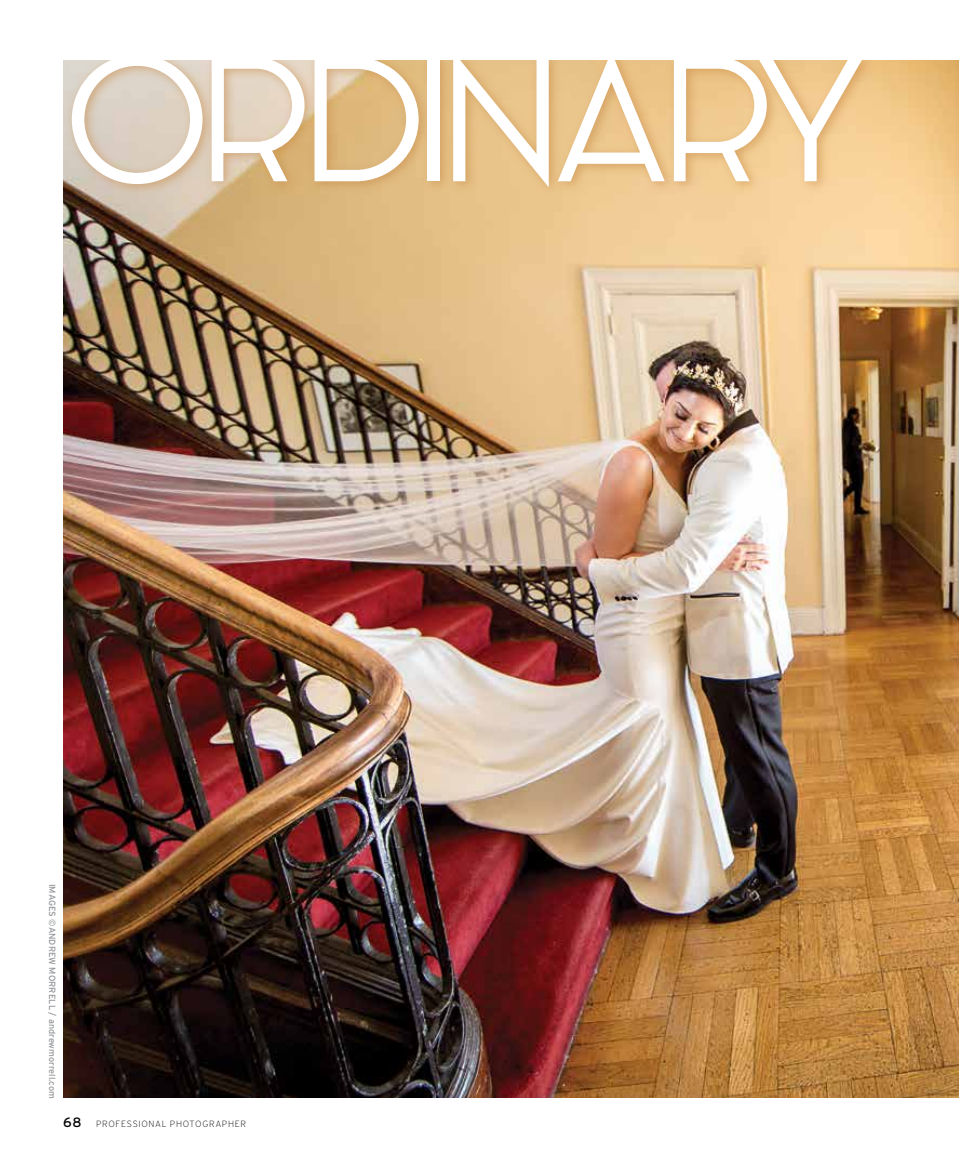
<style>
.page{position:relative;width:959px;height:1175px;background:#fff}
.page>*{position:absolute;margin:0;border:0;box-sizing:border-box;transform-origin:0 0}
.t1{font:165px "Kessel 205";letter-spacing:-.04em;color:#fff}
.t2{font:9px "Interstate";color:#939598}
.t3{font:200 9px "Interstate";letter-spacing:.08em;color:#000}
.s1{font-weight:400;font-size:13.5px}
</style>
<div class="page">
<img style="left:63px;top:60px;width:895px;height:1038px">
<div style="left:64px;top:45px;width:812px;height:155px;background:#c98b48;opacity:.6"></div>
<div style="left:0;top:0;width:958px;height:60px;background:#fff"></div>
<h1 class="t1" style="left:66px;top:29px;width:801px">ORDINARY</h1>
<p class="t2" style="left:57px;top:883px;width:216px;rotate:90deg">IMAGES ©ANDREW MORRELL / andrewmorrell.com</p>
<p class="t3" style="left:63px;top:1119px;width:185px"><span class="s1">68</span> PROFESSIONAL PHOTOGRAPHER</p>
</div>
